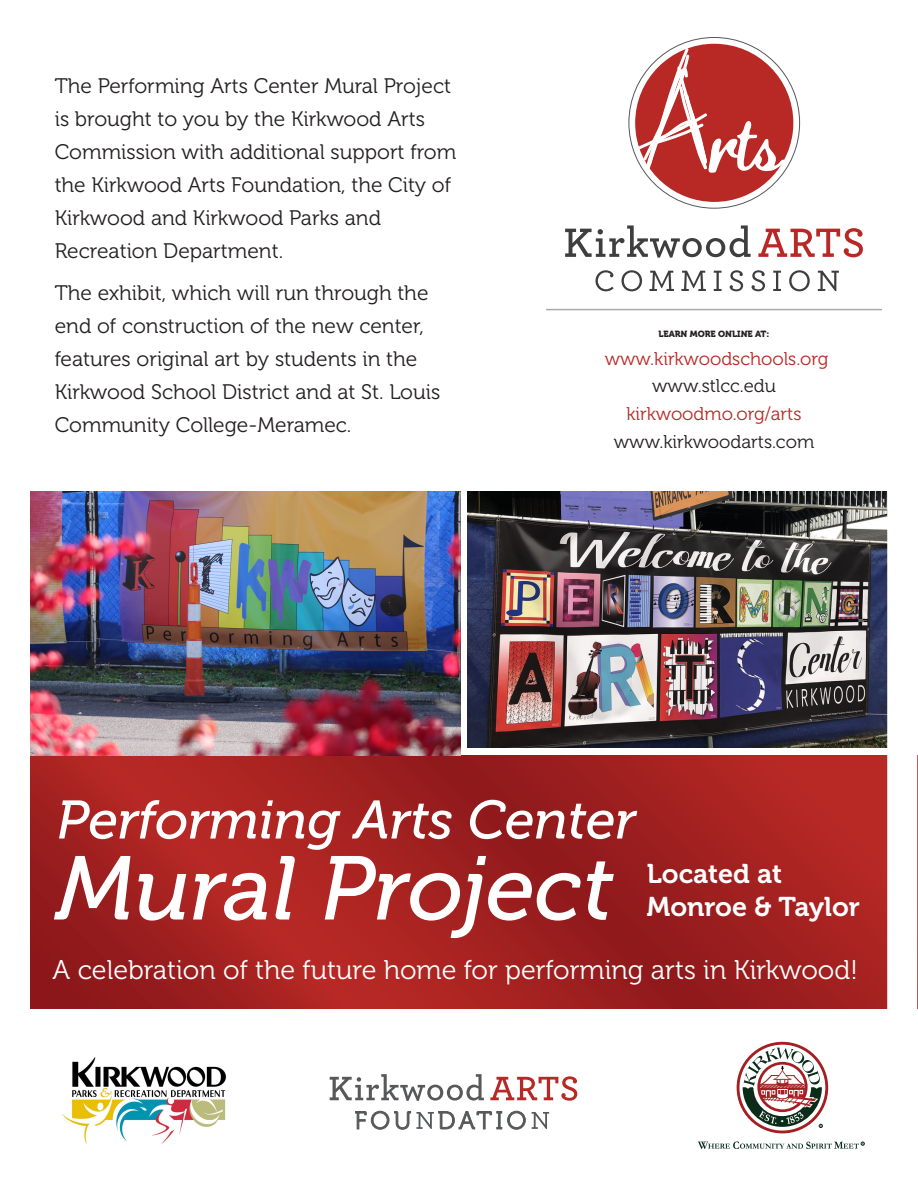
<style>
.page{position:relative;width:918px;height:1188px;background:#fff}
.page>*{position:absolute;margin:0;border:0;box-sizing:border-box;transform-origin:0 0}
.t1{font:italic 90px "Museo 500";color:#fff}
.t2{font:italic 54px "Museo 500";color:#fff}
.t3{font:27px "Museo 300";color:#fff}
.t4{font:27px/33px "Museo 700";color:#fff}
.t5{font:21px/33px "Museo 300";color:#231f20}
.t6{font:18.45px "Museo 300";color:#b82825}
.t7{font:18.45px "Museo 300";color:#231f20}
.t8{font:8.85px "Museo 900";color:#231f20}
</style>
<div class="page">
<img style="left:30px;top:37px;width:858px;height:1113px">
<svg style="left:738px;top:1043px;width:89px;height:89px"></svg>
<div style="left:737px;top:1042px;width:91px;height:91px;border:3px solid #a51e21;border-radius:50%"></div>
<svg style="left:743px;top:1047px;width:80px;height:81px"></svg>
<svg style="left:698px;top:1142px;width:166px;height:7px"></svg>
<img style="left:55px;top:1053px;width:178px;height:97px">
<svg style="left:330px;top:1074px;width:154px;height:27px"></svg>
<svg style="left:490px;top:1076px;width:87px;height:25px"></svg>
<svg style="left:532px;top:1112px;width:17px;height:17px"></svg>
<svg style="left:355px;top:1111px;width:171px;height:19px"></svg>
<p class="t5" style="left:55px;top:69px;width:403px">The Performing Arts Center Mural Project is brought to you by the Kirkwood Arts Commission with additional support from the Kirkwood Arts Foundation, the City of Kirkwood and Kirkwood Parks and Recreation Department.</p>
<p class="t5" style="left:55px;top:277px;width:387px">The exhibit, which will run through the end of construction of the new center, features original art by students in the Kirkwood School District and at St. Louis Community College-Meramec.</p>
<p class="t8" style="left:659px;top:329px;width:112px">LEARN MORE ONLINE AT:</p>
<p class="t6" style="left:605px;top:348px;width:225px">www.kirkwoodschools.org</p>
<p class="t7" style="left:652px;top:376px;width:125px">www.stlcc.edu</p>
<p class="t6" style="left:626px;top:404px;width:177px">kirkwoodmo.org/arts</p>
<p class="t7" style="left:614px;top:432px;width:202px">www.kirkwoodarts.com</p>
<h2 class="t2" style="left:57px;top:790px;width:581px">Performing Arts Center</h2>
<h1 class="t1" style="left:57px;top:839px;width:558px">Mural Project</h1>
<p class="t3" style="left:53px;top:955px;width:807px">A celebration of the future home for performing arts in Kirkwood!</p>
<p class="t4" style="left:647px;top:858px;width:215px">Located at<br>Monroe &amp; Taylor</p>
</div>
